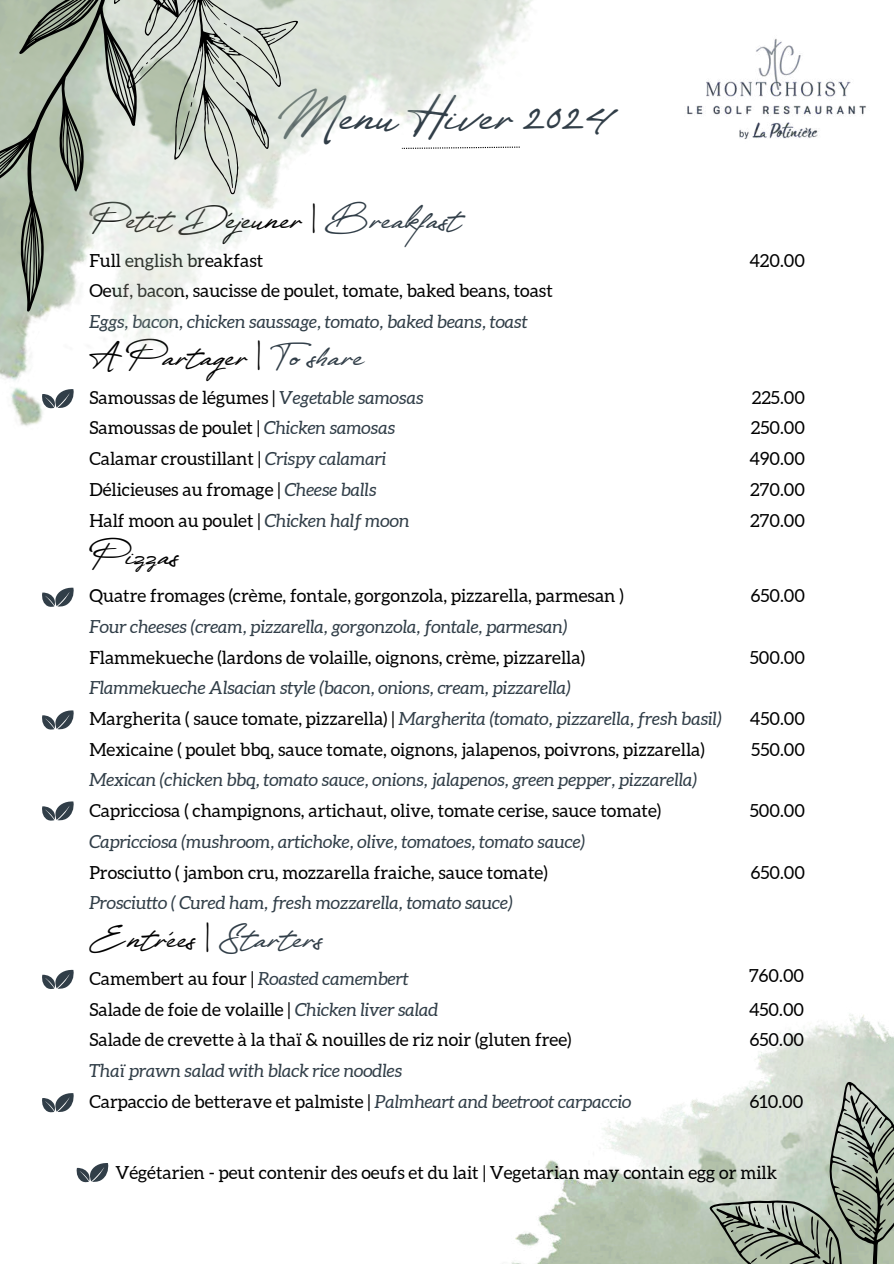
<style>
.page{position:relative;width:894px;height:1264px;background:#fff}
.page>*{position:absolute;margin:0;border:0;box-sizing:border-box;transform-origin:0 0}
.t1{font:45px "Articha";color:#313e48}
.t2{font:30px "Articha";color:#000}
.t3{font:18px/30.6px "Aleo";color:#000}
.t4{font:italic 18px/30.6px "Aleo";color:#313e48}
.s1{color:#313e48}
.s2{font-style:italic;color:#313e48}
.s3{font-style:normal;color:#000}
</style>
<div class="page">
<img style="left:0;top:0;width:533px;height:426px">
<img style="left:511px;top:1014px;width:382px;height:249px">
<svg style="left:402px;top:147px;width:117px;height:2px"></svg>
<svg style="left:179px;top:0;width:123px;height:196px"></svg>
<svg style="left:709px;top:1081px;width:184px;height:183px"></svg>
<svg style="left:0;top:0;width:179px;height:311px"></svg>
<img style="left:687px;top:39px;width:179px;height:100px">
<svg style="left:41px;top:388px;width:33px;height:21px"></svg>
<svg style="left:42px;top:587px;width:32px;height:20px"></svg>
<svg style="left:42px;top:710px;width:32px;height:20px"></svg>
<svg style="left:42px;top:801px;width:32px;height:20px"></svg>
<svg style="left:42px;top:969px;width:32px;height:20px"></svg>
<svg style="left:42px;top:1093px;width:32px;height:19px"></svg>
<svg style="left:76px;top:1163px;width:33px;height:19px"></svg>
<h1 class="t1" style="left:278px;top:87px;width:338px">Menu Hiver 2024</h1>
<h2 class="t2" style="left:89px;top:200px;width:372px">Petit Déjeuner | <span class="s1">Breakfast</span></h2>
<p class="t3" style="left:89px;top:245px;width:465px">Full english breakfast<br>Oeuf, bacon, saucisse de poulet, tomate, baked beans, toast</p>
<p class="t4" style="left:89px;top:306px;width:439px">Eggs, bacon, chicken saussage, tomato, baked beans, toast</p>
<h2 class="t2" style="left:89px;top:337px;width:275px">A Partager | <span class="s1">To share</span></h2>
<p class="t3" style="left:89px;top:382px;width:335px">Samoussas de légumes | <span class="s2">Vegetable samosas </span>Samoussas de poulet | <span class="s2">Chicken samosas </span>Calamar croustillant | <span class="s2">Crispy calamari </span>Délicieuses au fromage | <span class="s2">Cheese balls</span></p>
<p class="t3" style="left:89px;top:505px;width:321px">Half moon au poulet | <span class="s2">Chicken half moon</span></p>
<h2 class="t2" style="left:89px;top:536px;width:91px">Pizzas</h2>
<p class="t3" style="left:89px;top:580px;width:535px">Quatre fromages (crème, fontale, gorgonzola, pizzarella, parmesan )</p>
<p class="t4" style="left:89px;top:611px;width:479px">Four cheeses (cream, pizzarella, gorgonzola, fontale, parmesan)</p>
<p class="t3" style="left:89px;top:642px;width:497px">Flammekueche (lardons de volaille, oignons, crème, pizzarella)</p>
<p class="t3" style="left:89px;top:672px;width:633px"><span class="s2">Flammekueche Alsacian style (bacon, onions, cream, pizzarella)<br></span>Margherita ( sauce tomate, pizzarella) | <span class="s2">Margherita (tomato, pizzarella, fresh basil)<br></span>Mexicaine ( poulet bbq, sauce tomate, oignons, jalapenos, poivrons, pizzarella)</p>
<p class="t4" style="left:89px;top:764px;width:609px">Mexican (chicken bbq, tomato sauce, onions, jalapenos, green pepper, pizzarella)</p>
<p class="t3" style="left:89px;top:795px;width:573px">Capricciosa ( champignons, artichaut, olive, tomate cerise, sauce tomate)</p>
<p class="t4" style="left:89px;top:826px;width:497px">Capricciosa (mushroom, artichoke, olive, tomatoes, tomato sauce)</p>
<p class="t3" style="left:89px;top:856px;width:460px">Prosciutto ( jambon cru, mozzarella fraiche, sauce tomate)</p>
<p class="t4" style="left:89px;top:887px;width:424px">Prosciutto ( Cured ham, fresh mozzarella, tomato sauce)</p>
<h2 class="t2" style="left:89px;top:918px;width:234px">Entrées | <span class="s1">Starters</span></h2>
<p class="t3" style="left:89px;top:963px;width:350px">Camembert au four | <span class="s2">Roasted camembert<br></span>Salade de foie de volaille | <span class="s2">Chicken liver salad</span></p>
<p class="t3" style="left:89px;top:1024px;width:483px">Salade de crevette à la thaï &amp; nouilles de riz noir (gluten free)</p>
<p class="t4" style="left:89px;top:1055px;width:543px">Thaï prawn salad with black rice noodles<br><span class="s3">Carpaccio de betterave et palmiste |</span> Palmheart and beetroot carpaccio</p>
<p class="t3" style="left:749px;top:245px;width:57px">420.00</p>
<p class="t3" style="left:749px;top:382px;width:57px;text-align:justify">225.00<br>250.00<br>490.00<br>270.00<br>270.00</p>
<p class="t3" style="left:750px;top:580px;width:56px">650.00</p>
<p class="t3" style="left:749px;top:642px;width:57px">500.00</p>
<p class="t3" style="left:749px;top:703px;width:57px">450.00<br>550.00</p>
<p class="t3" style="left:749px;top:795px;width:57px">500.00</p>
<p class="t3" style="left:750px;top:856px;width:56px">650.00</p>
<p class="t3" style="left:748px;top:959px;width:57px;line-height:33.5px">760.00<br>450.00</p>
<p class="t3" style="left:749px;top:1024px;width:56px">650.00</p>
<p class="t3" style="left:749px;top:1086px;width:55px">610.00</p>
<p class="t3" style="left:115px;top:1156px;width:663px">Végétarien - peut contenir des oeufs et du lait | Vegetarian may contain egg or milk</p>
</div>
